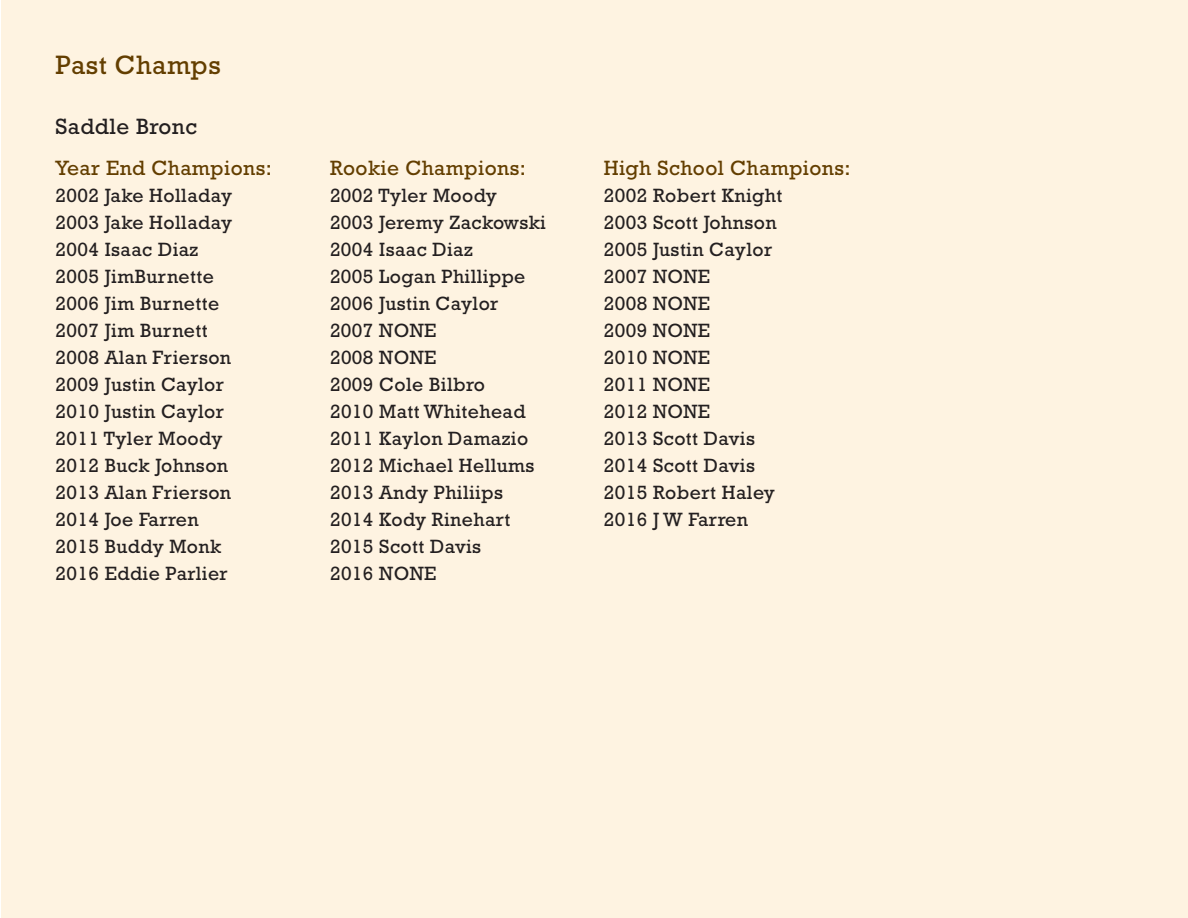
<style>
.page{position:relative;width:1188px;height:918px;background:#fff}
.page>*{position:absolute;margin:0;border:0;box-sizing:border-box;transform-origin:0 0}
.t1{font:27px "Rockwell";letter-spacing:.02em;color:#633e00}
.t2{font:22.5px "Rockwell";letter-spacing:.02em;color:#231f20}
.t3{font:21px "Rockwell";letter-spacing:.02em;color:#633e00}
.t4{font:19.5px/27px "Rockwell";letter-spacing:.02em;color:#231f20}
</style>
<div class="page">
<div style="left:2px;top:0;width:1186px;height:918px;background:#fef3e1"></div>
<h1 class="t1" style="left:56px;top:49px;width:167px">Past Champs</h1>
<p class="t2" style="left:56px;top:113px;width:143px">Saddle Bronc</p>
<p class="t3" style="left:56px;top:155px;width:218px">Year End Champions:</p>
<p class="t4" style="left:56px;top:181px;width:178px">2002 Jake Holladay<br>2003 Jake Holladay<br>2004 Isaac Diaz<br>2005 JimBurnette<br>2006 Jim Burnette<br>2007 Jim Burnett<br>2008 Alan Frierson<br>2009 Justin Caylor<br>2010 Justin Caylor<br>2011 Tyler Moody<br>2012 Buck Johnson<br>2013 Alan Frierson<br>2014 Joe Farren<br>2015 Buddy Monk<br>2016 Eddie Parlier</p>
<p class="t3" style="left:330px;top:155px;width:197px">Rookie Champions:</p>
<p class="t4" style="left:330px;top:181px;width:218px">2002 Tyler Moody<br>2003 Jeremy Zackowski<br>2004 Isaac Diaz<br>2005 Logan Phillippe<br>2006 Justin Caylor<br>2007 NONE<br>2008 NONE<br>2009 Cole Bilbro<br>2010 Matt Whitehead<br>2011 Kaylon Damazio<br>2012 Michael Hellums<br>2013 Andy Philiips<br>2014 Kody Rinehart<br>2015 Scott Davis<br>2016 NONE</p>
<p class="t3" style="left:604px;top:155px;width:248px">High School Champions:</p>
<p class="t4" style="left:604px;top:181px;width:180px">2002 Robert Knight<br>2003 Scott Johnson<br>2005 Justin Caylor<br>2007 NONE<br>2008 NONE<br>2009 NONE<br>2010 NONE<br>2011 NONE<br>2012 NONE<br>2013 Scott Davis<br>2014 Scott Davis<br>2015 Robert Haley<br>2016 J W Farren</p>
</div>
